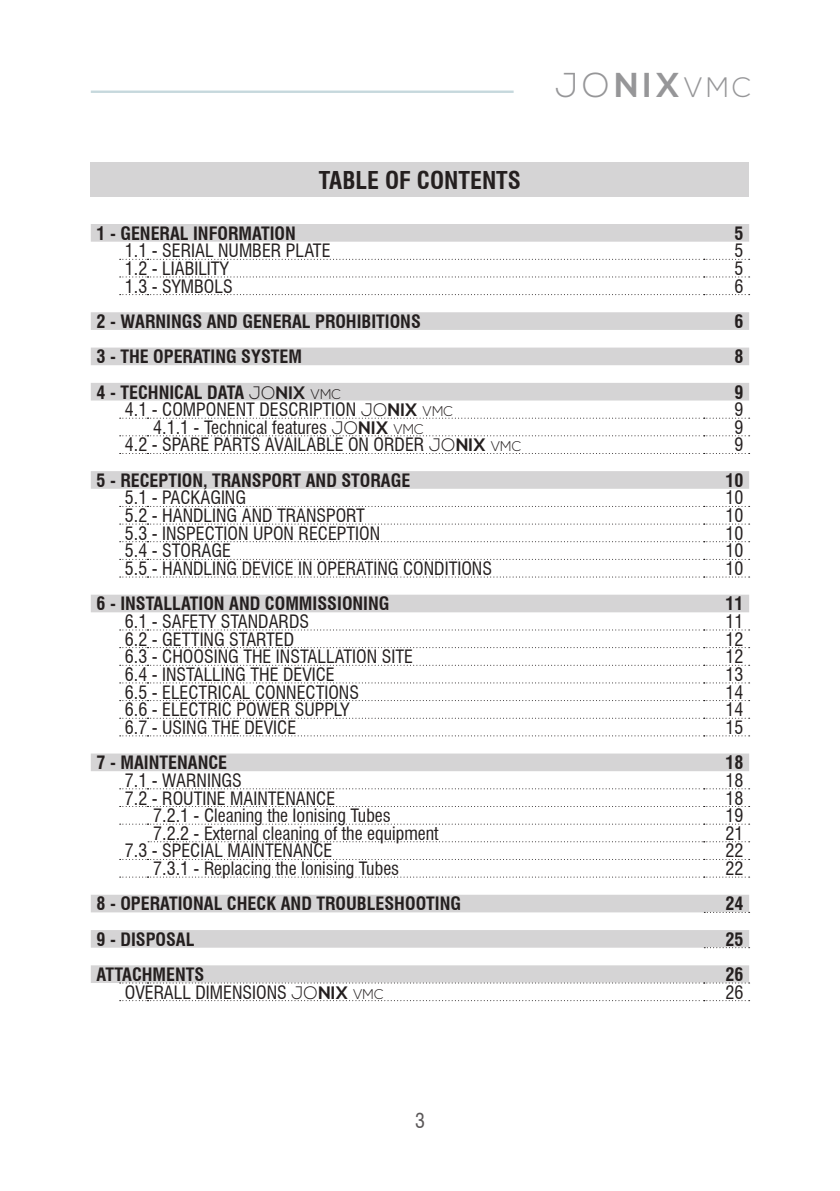
<style>
.page{position:relative;width:840px;height:1191px;background:#fff}
.page>*{position:absolute;margin:0;border:0;box-sizing:border-box;transform-origin:0 0}
.t1{font:700 34.4px "Nexa";color:#969698}
.t2{font:700 condensed 24px "Swiss 721 BT";color:#241f1f}
.t3{font:condensed 20px "Swiss 721 BT";color:#5a5758}
.t4{font:condensed 18px "Swiss 721 BT";color:#241f1f}
.t5{font:700 condensed 18px "Swiss 721 BT";color:#241f1f}
.s1{font-weight:300}
.s2{font-weight:300;font-size:28px}
.s3{font-family:"Nexa";font-weight:300;font-stretch:normal}
.s4{font-family:"Nexa";font-stretch:normal}
.s5{font-family:"Nexa";font-weight:300;font-stretch:normal;font-size:14px}
.s6{font-family:"Nexa";font-weight:700;font-stretch:normal}
</style>
<div class="page">
<hr style="left:91px;top:91px;width:422px;height:2px;background:#c6d8dd">
<div style="left:91px;top:162px;width:657px;height:35px;background:#d5d4d5"></div>
<svg style="left:91px;top:224px;width:657px;height:759px"></svg>
<svg style="left:148px;top:841px;width:601px;height:1px"></svg>
<svg style="left:703px;top:912px;width:46px;height:1px"></svg>
<svg style="left:703px;top:947px;width:46px;height:1px"></svg>
<svg style="left:120px;top:435px;width:629px;height:1px"></svg>
<svg style="left:120px;top:506px;width:629px;height:1px"></svg>
<svg style="left:120px;top:629px;width:629px;height:1px"></svg>
<svg style="left:120px;top:788px;width:629px;height:1px"></svg>
<svg style="left:120px;top:982px;width:629px;height:1px"></svg>
<svg style="left:120px;top:1000px;width:629px;height:1px"></svg>
<svg style="left:120px;top:418px;width:629px;height:1px"></svg>
<svg style="left:120px;top:453px;width:629px;height:1px"></svg>
<svg style="left:120px;top:682px;width:629px;height:1px"></svg>
<svg style="left:120px;top:806px;width:629px;height:1px"></svg>
<svg style="left:120px;top:823px;width:629px;height:1px"></svg>
<svg style="left:120px;top:859px;width:629px;height:1px"></svg>
<svg style="left:120px;top:259px;width:629px;height:1px"></svg>
<svg style="left:120px;top:276px;width:629px;height:1px"></svg>
<svg style="left:120px;top:294px;width:629px;height:1px"></svg>
<svg style="left:120px;top:523px;width:629px;height:1px"></svg>
<svg style="left:120px;top:541px;width:629px;height:1px"></svg>
<svg style="left:120px;top:559px;width:629px;height:1px"></svg>
<svg style="left:120px;top:576px;width:629px;height:1px"></svg>
<svg style="left:120px;top:735px;width:629px;height:1px"></svg>
<svg style="left:120px;top:876px;width:629px;height:1px"></svg>
<svg style="left:120px;top:647px;width:629px;height:1px"></svg>
<svg style="left:120px;top:665px;width:629px;height:1px"></svg>
<svg style="left:120px;top:700px;width:629px;height:1px"></svg>
<svg style="left:120px;top:717px;width:629px;height:1px"></svg>
<h2 class="t2" style="left:319px;top:165px;width:203px">TABLE OF CONTENTS</h2>
<h1 class="t1" style="left:554px;top:65px;width:198px"><span class="s1">JO</span>NIX<span class="s2">VMC</span></h1>
<p class="t5" style="left:96px;top:222px;width:201px">1 - GENERAL INFORMATION</p>
<p class="t5" style="left:734px;top:222px;width:10px">5</p>
<p class="t4" style="left:125px;top:240px;width:207px">1.1 - SERIAL NUMBER PLATE</p>
<p class="t4" style="left:734px;top:240px;width:10px">5</p>
<p class="t4" style="left:125px;top:258px;width:105px">1.2 - LIABILITY</p>
<p class="t4" style="left:734px;top:258px;width:10px">5</p>
<p class="t4" style="left:125px;top:275px;width:109px">1.3 - SYMBOLS</p>
<p class="t4" style="left:734px;top:275px;width:10px">6</p>
<p class="t5" style="left:96px;top:310px;width:326px">2 - WARNINGS AND GENERAL PROHIBITIONS</p>
<p class="t5" style="left:734px;top:310px;width:10px">6</p>
<p class="t5" style="left:96px;top:346px;width:207px">3 - THE OPERATING SYSTEM</p>
<p class="t5" style="left:734px;top:346px;width:10px">8</p>
<p class="t5" style="left:96px;top:381px;width:246px">4 - TECHNICAL DATA <span class="s3">JO</span><span class="s4">NIX</span> <span class="s5">VMC</span></p>
<p class="t5" style="left:734px;top:381px;width:10px">9</p>
<p class="t4" style="left:125px;top:399px;width:329px">4.1 - COMPONENT DESCRIPTION <span class="s3">JO</span><span class="s6">NIX</span> <span class="s5">VMC</span></p>
<p class="t4" style="left:734px;top:399px;width:10px">9</p>
<p class="t4" style="left:153px;top:416px;width:272px">4.1.1 - Technical features <span class="s3">JO</span><span class="s6">NIX</span> <span class="s5">VMC</span></p>
<p class="t4" style="left:734px;top:416px;width:10px">9</p>
<p class="t4" style="left:125px;top:434px;width:397px">4.2 - SPARE PARTS AVAILABLE ON ORDER <span class="s3">JO</span><span class="s6">NIX</span> <span class="s5">VMC</span></p>
<p class="t4" style="left:734px;top:434px;width:10px">9</p>
<p class="t5" style="left:96px;top:469px;width:315px">5 - RECEPTION, TRANSPORT AND STORAGE</p>
<p class="t5" style="left:725px;top:469px;width:19px">10</p>
<p class="t4" style="left:125px;top:487px;width:123px">5.1 - PACKAGING</p>
<p class="t4" style="left:725px;top:487px;width:19px">10</p>
<p class="t4" style="left:125px;top:505px;width:241px">5.2 - HANDLING AND TRANSPORT</p>
<p class="t4" style="left:725px;top:505px;width:19px">10</p>
<p class="t4" style="left:125px;top:522px;width:257px">5.3 - INSPECTION UPON RECEPTION</p>
<p class="t4" style="left:725px;top:522px;width:19px">10</p>
<p class="t4" style="left:125px;top:540px;width:107px">5.4 - STORAGE</p>
<p class="t4" style="left:725px;top:540px;width:19px">10</p>
<p class="t4" style="left:125px;top:558px;width:368px">5.5 - HANDLING DEVICE IN OPERATING CONDITIONS</p>
<p class="t4" style="left:725px;top:558px;width:19px">10</p>
<p class="t5" style="left:96px;top:593px;width:294px">6 - INSTALLATION AND COMMISSIONING</p>
<p class="t5" style="left:725px;top:593px;width:19px">11</p>
<p class="t4" style="left:125px;top:610px;width:186px">6.1 - SAFETY STANDARDS</p>
<p class="t4" style="left:725px;top:610px;width:19px">11</p>
<p class="t4" style="left:125px;top:628px;width:171px">6.2 - GETTING STARTED</p>
<p class="t4" style="left:725px;top:628px;width:19px">12</p>
<p class="t4" style="left:125px;top:646px;width:289px">6.3 - CHOOSING THE INSTALLATION SITE</p>
<p class="t4" style="left:725px;top:646px;width:19px">12</p>
<p class="t4" style="left:125px;top:663px;width:211px">6.4 - INSTALLING THE DEVICE</p>
<p class="t4" style="left:725px;top:663px;width:19px">13</p>
<p class="t4" style="left:125px;top:681px;width:235px">6.5 - ELECTRICAL CONNECTIONS</p>
<p class="t4" style="left:725px;top:681px;width:19px">14</p>
<p class="t4" style="left:125px;top:699px;width:226px">6.6 - ELECTRIC POWER SUPPLY</p>
<p class="t4" style="left:725px;top:699px;width:19px">14</p>
<p class="t4" style="left:125px;top:716px;width:173px">6.7 - USING THE DEVICE</p>
<p class="t4" style="left:725px;top:716px;width:19px">15</p>
<p class="t5" style="left:96px;top:752px;width:132px">7 - MAINTENANCE</p>
<p class="t5" style="left:725px;top:752px;width:19px">18</p>
<p class="t4" style="left:125px;top:769px;width:118px">7.1 - WARNINGS</p>
<p class="t4" style="left:725px;top:769px;width:19px">18</p>
<p class="t4" style="left:125px;top:787px;width:212px">7.2 - ROUTINE MAINTENANCE</p>
<p class="t4" style="left:725px;top:787px;width:19px">18</p>
<p class="t4" style="left:153px;top:805px;width:239px">7.2.1 - Cleaning the Ionising Tubes</p>
<p class="t4" style="left:725px;top:805px;width:19px">19</p>
<p class="t4" style="left:153px;top:822px;width:287px">7.2.2 - External cleaning of the equipment</p>
<p class="t4" style="left:725px;top:822px;width:19px">21</p>
<p class="t4" style="left:125px;top:840px;width:209px">7.3 - SPECIAL MAINTENANCE</p>
<p class="t4" style="left:725px;top:840px;width:19px">22</p>
<p class="t4" style="left:153px;top:857px;width:247px">7.3.1 - Replacing the Ionising Tubes</p>
<p class="t4" style="left:725px;top:857px;width:19px">22</p>
<p class="t5" style="left:96px;top:893px;width:366px">8 - OPERATIONAL CHECK AND TROUBLESHOOTING</p>
<p class="t5" style="left:725px;top:893px;width:19px">24</p>
<p class="t5" style="left:96px;top:928px;width:100px">9 - DISPOSAL</p>
<p class="t5" style="left:725px;top:928px;width:19px">25</p>
<p class="t5" style="left:96px;top:963px;width:109px">ATTACHMENTS</p>
<p class="t5" style="left:725px;top:963px;width:19px">26</p>
<p class="t4" style="left:125px;top:981px;width:260px">OVERALL DIMENSIONS <span class="s3">JO</span><span class="s6">NIX</span> <span class="s5">VMC</span></p>
<p class="t4" style="left:725px;top:981px;width:19px">26</p>
<p class="t3" style="left:415px;top:1108px;width:11px">3</p>
</div>
